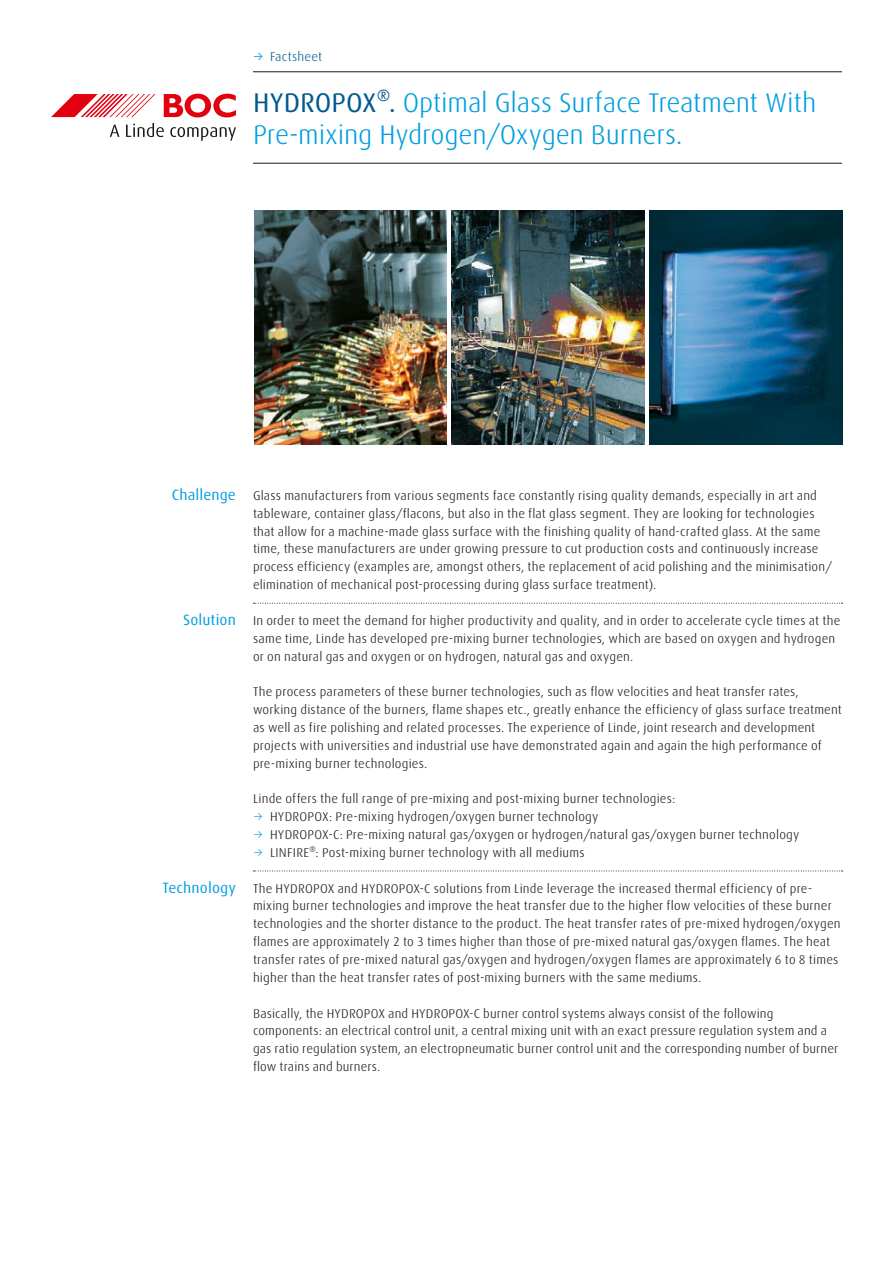
<style>
.page{position:relative;width:893px;height:1263px;background:#fff}
.page>*{position:absolute;margin:0;border:0;box-sizing:border-box;transform-origin:0 0}
.t1{font:300 27px/32.4px "Linde Dax Global";letter-spacing:-.01em;color:#009ede}
.t2{font:15px "Linde Dax Global";letter-spacing:.005em;color:#009ede}
.t3{font:300 12.75px/17.9px "Linde Dax Global";letter-spacing:.01em;color:#1a1a18}
.t4{font:300 12.75px "Linde Dax Global";letter-spacing:.015em;color:#00598f}
.s1{font-weight:400;color:#009ede}
.s2{font-weight:400;color:#00598f}
.s3{color:#009ede}
</style>
<div class="page">
<hr style="left:253px;top:71px;width:589px;height:1px;background:#1a1a18">
<hr style="left:253px;top:163px;width:589px;height:1px;background:#1a1a18">
<svg style="left:253px;top:603px;width:590px;height:1px"></svg>
<svg style="left:253px;top:870px;width:590px;height:1px"></svg>
<img style="left:254px;top:210px;width:192px;height:234px">
<img style="left:452px;top:210px;width:192px;height:234px">
<img style="left:650px;top:210px;width:192px;height:234px">
<svg style="left:110px;top:123px;width:126px;height:18px"></svg>
<svg style="left:51px;top:94px;width:185px;height:23px"></svg>
<p class="t4" style="left:253px;top:49px;width:71px"><span class="s1">→</span> Factsheet</p>
<h1 class="t1" style="left:253px;top:86px;width:565px"><span class="s2">HYDROPOX®.</span> Optimal Glass Surface Treatment With<br>Pre-mixing Hydrogen/Oxygen Burners.</h1>
<p class="t2" style="left:172px;top:486px;width:66px">Challenge</p>
<p class="t2" style="left:183px;top:611px;width:54px">Solution</p>
<p class="t2" style="left:162px;top:879px;width:75px">Technology</p>
<p class="t3" style="left:253px;top:486px;width:581px">Glass manufacturers from various segments face constantly rising quality demands, especially in art and tableware, container glass/flacons, but also in the flat glass segment. They are looking for technologies that allow for a machine-made glass surface with the finishing quality of hand-crafted glass. At the same time, these manufacturers are under growing pressure to cut production costs and continuously increase process efficiency (examples are, amongst others, the replacement of acid polishing and the minimisation/ elimination of mechanical post-processing during glass surface treatment).</p>
<p class="t3" style="left:253px;top:611px;width:589px">In order to meet the demand for higher productivity and quality, and in order to accelerate cycle times at the same time, Linde has developed pre-mixing burner technologies, which are based on oxygen and hydrogen or on natural gas and oxygen or on hydrogen, natural gas and oxygen.</p>
<p class="t3" style="left:253px;top:683px;width:590px">The process parameters of these burner technologies, such as flow velocities and heat transfer rates, working distance of the burners, flame shapes etc., greatly enhance the efficiency of glass surface treatment as well as fire polishing and related processes. The experience of Linde, joint research and development projects with universities and industrial use have demonstrated again and again the high performance of pre-mixing burner technologies.</p>
<p class="t3" style="left:253px;top:790px;width:424px">Linde offers the full range of pre-mixing and post-mixing burner technologies:</p>
<p class="t3" style="left:253px;top:808px;width:347px"><span class="s3">→</span> HYDROPOX: Pre-mixing hydrogen/oxygen burner technology</p>
<p class="t3" style="left:253px;top:826px;width:548px"><span class="s3">→</span> HYDROPOX-C: Pre-mixing natural gas/oxygen or hydrogen/natural gas/oxygen burner technology</p>
<p class="t3" style="left:253px;top:843px;width:333px"><span class="s3">→</span> LINFIRE®: Post-mixing burner technology with all mediums</p>
<p class="t3" style="left:253px;top:879px;width:589px">The HYDROPOX and HYDROPOX-C solutions from Linde leverage the increased thermal efficiency of pre&shy;mixing burner technologies and improve the heat transfer due to the higher flow velocities of these burner technologies and the shorter distance to the product. The heat transfer rates of pre-mixed hydrogen/oxygen flames are approximately 2 to 3 times higher than those of pre-mixed natural gas/oxygen flames. The heat transfer rates of pre-mixed natural gas/oxygen and hydrogen/oxygen flames are approximately 6 to 8 times higher than the heat transfer rates of post-mixing burners with the same mediums.</p>
<p class="t3" style="left:253px;top:1004px;width:587px">Basically, the HYDROPOX and HYDROPOX-C burner control systems always consist of the following components: an electrical control unit, a central mixing unit with an exact pressure regulation system and a gas ratio regulation system, an electropneumatic burner control unit and the corresponding number of burner flow trains and burners.</p>
</div>
